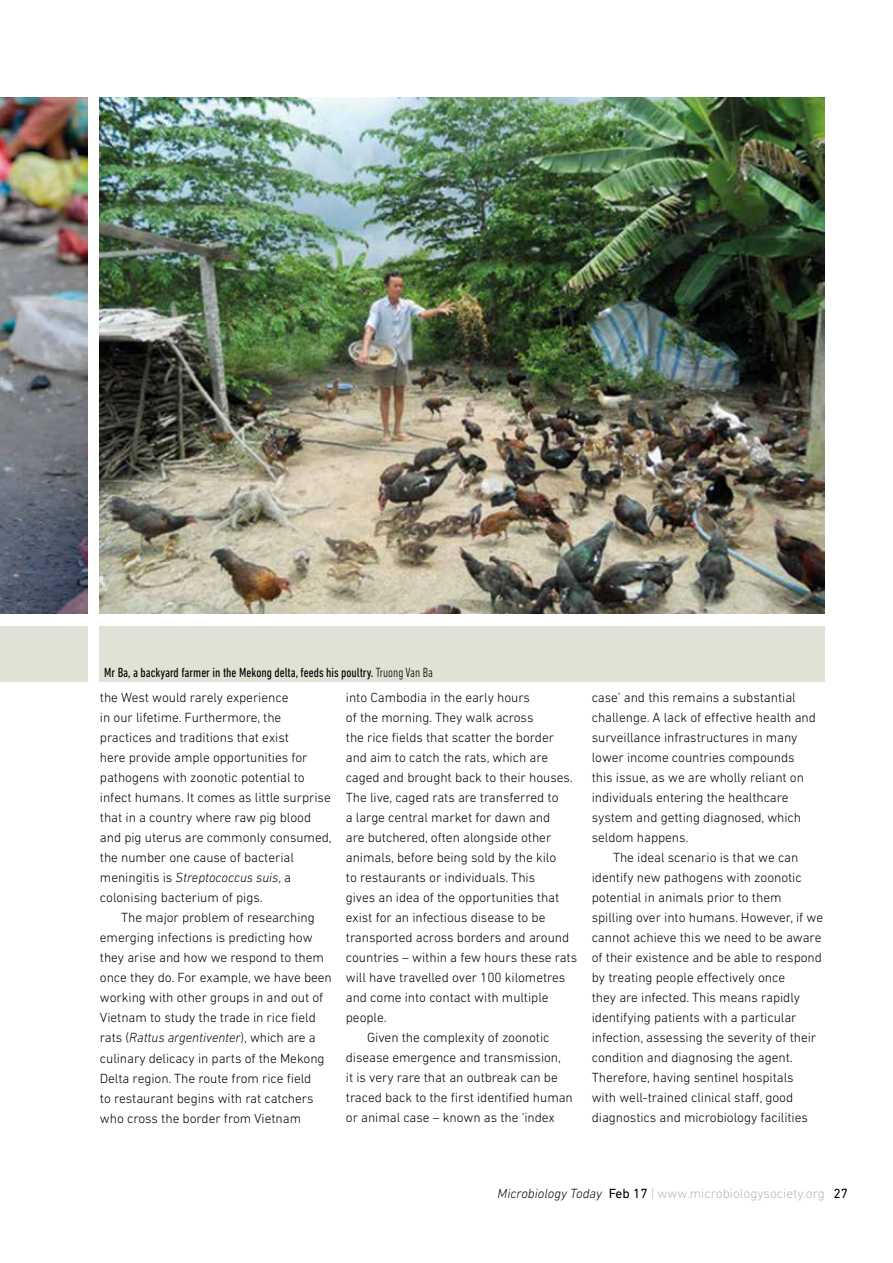
<style>
.page{position:relative;width:893px;height:1263px;background:#fff}
.page>*{position:absolute;margin:0;border:0;box-sizing:border-box;transform-origin:0 0}
.t1{font:300 13.5px/20px "DIN Next LT Pro";letter-spacing:-.005em;color:#000}
.t2{font:condensed 13.5px "DIN Next LT Pro";color:#000}
.t3{font:300 13.5px "DIN Next LT Pro";color:#b2b8bc}
.s1{font-weight:300}
.s2{font-style:italic}
.s3{font-style:italic;color:#000}
.s4{font-weight:400;color:#000}
</style>
<div class="page">
<img style="left:100px;top:98px;width:725px;height:515px">
<div style="left:100px;top:626px;width:725px;height:55px;background:#dfe2d5"></div>
<div style="left:0;top:626px;width:87px;height:55px;background:#dfe2d5"></div>
<img style="left:0;top:98px;width:87px;height:515px">
<p class="t2" style="left:104px;top:665px;width:330px">Mr Ba, a backyard farmer in the Mekong delta, feeds his poultry. <span class="s1">Truong Van Ba</span></p>
<p class="t1" style="left:100px;top:687px;width:233px">the West would rarely experience<br>in our lifetime. Furthermore, the practices and traditions that exist<br>here provide ample opportunities for pathogens with zoonotic potential to infect humans. It comes as little surprise that in a country where raw pig blood and pig uterus are commonly consumed, the number one cause of bacterial meningitis is <span class="s2">Streptococcus suis</span>, a colonising bacterium of pigs.</p>
<p class="t1" style="left:100px;top:908px;width:233px;text-indent:21px">The major problem of researching emerging infections is predicting how they arise and how we respond to them once they do. For example, we have been working with other groups in and out of Vietnam to study the trade in rice field rats (<span class="s2">Rattus argentiventer</span>), which are a culinary delicacy in parts of the Mekong Delta region. The route from rice field<br>to restaurant begins with rat catchers who cross the border from Vietnam</p>
<p class="t1" style="left:346px;top:687px;width:186px">into Cambodia in the early hours</p>
<p class="t1" style="left:346px;top:707px;width:189px">of the morning. They walk across</p>
<p class="t1" style="left:346px;top:727px;width:210px">the rice fields that scatter the border</p>
<p class="t1" style="left:346px;top:747px;width:204px">and aim to catch the rats, which are</p>
<p class="t1" style="left:346px;top:767px;width:228px">caged and brought back to their houses.</p>
<p class="t1" style="left:346px;top:787px;width:214px">The live, caged rats are transferred to</p>
<p class="t1" style="left:346px;top:807px;width:206px">a large central market for dawn and</p>
<p class="t1" style="left:346px;top:827px;width:207px">are butchered, often alongside other</p>
<p class="t1" style="left:346px;top:847px;width:212px">animals, before being sold by the kilo</p>
<p class="t1" style="left:346px;top:867px;width:191px">to restaurants or individuals. This</p>
<p class="t1" style="left:346px;top:887px;width:215px">gives an idea of the opportunities that</p>
<p class="t1" style="left:346px;top:907px;width:201px">exist for an infectious disease to be</p>
<p class="t1" style="left:346px;top:927px;width:225px">transported across borders and around</p>
<p class="t1" style="left:346px;top:947px;width:233px">countries – within a few hours these rats</p>
<p class="t1" style="left:346px;top:967px;width:221px">will have travelled over 100 kilometres</p>
<p class="t1" style="left:346px;top:988px;width:204px">and come into contact with multiple</p>
<p class="t1" style="left:346px;top:1008px;width:42px">people.</p>
<p class="t1" style="left:367px;top:1028px;width:184px">Given the complexity of zoonotic</p>
<p class="t1" style="left:346px;top:1048px;width:217px">disease emergence and transmission,</p>
<p class="t1" style="left:346px;top:1068px;width:213px">it is very rare that an outbreak can be</p>
<p class="t1" style="left:346px;top:1088px;width:229px">traced back to the first identified human</p>
<p class="t1" style="left:346px;top:1108px;width:210px">or animal case – known as the ‘index</p>
<p class="t1" style="left:592px;top:687px;width:226px">case’ and this remains a substantial challenge. A lack of effective health and surveillance infrastructures in many lower income countries compounds this issue, as we are wholly reliant on individuals entering the healthcare system and getting diagnosed, which seldom happens.</p>
<p class="t1" style="left:592px;top:847px;width:233px;text-indent:21px">The ideal scenario is that we can identify new pathogens with zoonotic potential in animals prior to them spilling over into humans. However, if we cannot achieve this we need to be aware of their existence and be able to respond by treating people effectively once<br>they are infected. This means rapidly identifying patients with a particular infection, assessing the severity of their condition and diagnosing the agent.<br>Therefore, having sentinel hospitals<br>with well-trained clinical staff, good diagnostics and microbiology facilities</p>
<p class="t3" style="left:498px;top:1185px;width:352px"><span class="s3">Microbiology Today</span> <span class="s4">Feb 17</span> | www.microbiologysociety.org <span class="s4">27</span></p>
</div>
